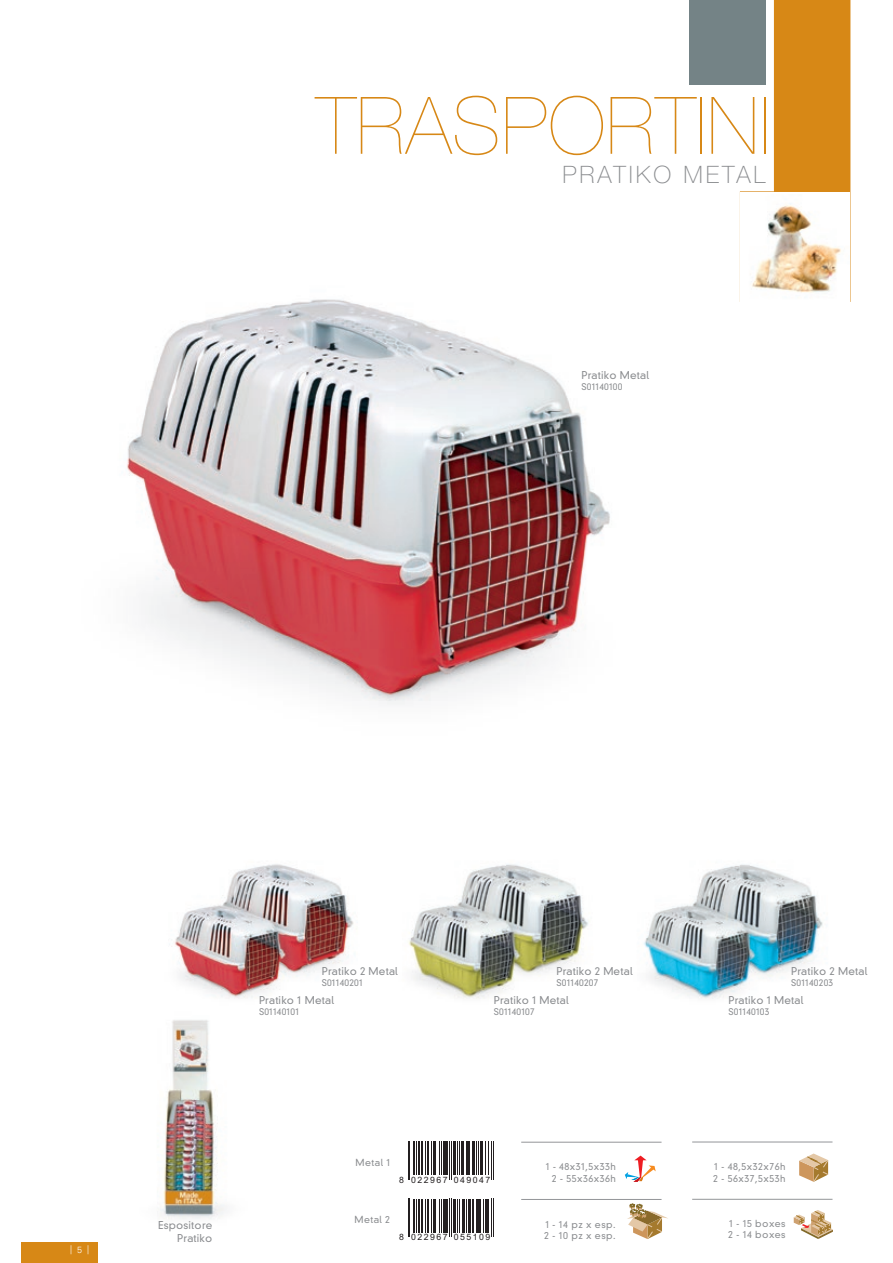
<style>
.page{position:relative;width:893px;height:1263px;background:#fff}
.page>*{position:absolute;margin:0;border:0;box-sizing:border-box;transform-origin:0 0}
.t1{font:200 79.5px "Helvetica Neue";letter-spacing:.01em;color:#d78816}
.t2{font:100 24px "Helvetica Neue";letter-spacing:.12em;color:#8a8c8f}
.t3{font:300 10.5px/12.6px "DIN Neuzeit Grotesk";letter-spacing:.02em;color:#8a8c8f;text-align:right}
.t4{font:300 9.45px "DIN Neuzeit Grotesk";letter-spacing:.05em;color:#8a8c8f}
.t5{font:300 9px "DIN Neuzeit Grotesk";letter-spacing:.02em;color:#8a8c8f}
.t6{font:300 9px "Univers";color:#fff}
.t7{font:8.7px "Arial";letter-spacing:.17em;color:#231f20}
</style>
<div class="page">
<div style="left:689px;top:0;width:76px;height:85px;background:#748386"></div>
<div style="left:21px;top:1242px;width:77px;height:21px;background:#d78816"></div>
<svg style="left:740px;top:0;width:110px;height:192px"></svg>
<img style="left:752px;top:203px;width:89px;height:90px">
<img style="left:127px;top:299px;width:483px;height:406px">
<svg style="left:625px;top:1155px;width:31px;height:27px"></svg>
<hr style="left:521px;top:1142px;width:140px;height:1px;background:#939598">
<hr style="left:521px;top:1199px;width:140px;height:1px;background:#939598">
<svg style="left:627px;top:1204px;width:41px;height:35px"></svg>
<svg style="left:799px;top:1153px;width:29px;height:29px"></svg>
<hr style="left:692px;top:1199px;width:140px;height:1px;background:#939598">
<hr style="left:692px;top:1142px;width:140px;height:1px;background:#939598">
<svg style="left:794px;top:1210px;width:39px;height:29px"></svg>
<img style="left:643px;top:864px;width:180px;height:135px">
<img style="left:408px;top:864px;width:180px;height:135px">
<img style="left:175px;top:864px;width:179px;height:135px">
<img style="left:160px;top:1020px;width:66px;height:199px">
<hr style="left:408px;top:1199px;width:1px;height:38px;background:#231f20">
<hr style="left:409px;top:1199px;width:1px;height:38px;background:#231f20">
<hr style="left:413px;top:1199px;width:2px;height:33px;background:#231f20">
<hr style="left:416px;top:1199px;width:1px;height:33px;background:#231f20">
<hr style="left:418px;top:1199px;width:2px;height:33px;background:#231f20">
<hr style="left:421px;top:1199px;width:2px;height:33px;background:#231f20">
<hr style="left:425px;top:1199px;width:1px;height:33px;background:#231f20">
<hr style="left:428px;top:1199px;width:1px;height:33px;background:#231f20">
<hr style="left:431px;top:1199px;width:1px;height:33px;background:#231f20">
<hr style="left:433px;top:1199px;width:3px;height:33px;background:#231f20">
<hr style="left:439px;top:1199px;width:1px;height:33px;background:#231f20">
<hr style="left:441px;top:1199px;width:1px;height:33px;background:#231f20">
<hr style="left:443px;top:1199px;width:3px;height:33px;background:#231f20">
<hr style="left:446px;top:1199px;width:2px;height:33px;background:#231f20">
<hr style="left:449px;top:1199px;width:1px;height:38px;background:#231f20">
<hr style="left:451px;top:1199px;width:1px;height:38px;background:#231f20">
<hr style="left:453px;top:1199px;width:3px;height:33px;background:#231f20">
<hr style="left:457px;top:1199px;width:1px;height:33px;background:#231f20">
<hr style="left:459px;top:1199px;width:1px;height:33px;background:#231f20">
<hr style="left:462px;top:1199px;width:3px;height:33px;background:#231f20">
<hr style="left:466px;top:1199px;width:1px;height:33px;background:#231f20">
<hr style="left:468px;top:1199px;width:3px;height:33px;background:#231f20">
<hr style="left:472px;top:1199px;width:2px;height:33px;background:#231f20">
<hr style="left:476px;top:1199px;width:1px;height:33px;background:#231f20">
<hr style="left:478px;top:1199px;width:3px;height:33px;background:#231f20">
<hr style="left:483px;top:1199px;width:1px;height:33px;background:#231f20">
<hr style="left:485px;top:1199px;width:2px;height:33px;background:#231f20">
<hr style="left:488px;top:1199px;width:1px;height:33px;background:#231f20">
<hr style="left:491px;top:1199px;width:1px;height:38px;background:#231f20">
<hr style="left:493px;top:1199px;width:1px;height:38px;background:#231f20">
<hr style="left:408px;top:1141px;width:1px;height:39px;background:#231f20">
<hr style="left:409px;top:1141px;width:1px;height:39px;background:#231f20">
<hr style="left:413px;top:1141px;width:2px;height:34px;background:#231f20">
<hr style="left:416px;top:1141px;width:1px;height:34px;background:#231f20">
<hr style="left:418px;top:1141px;width:2px;height:34px;background:#231f20">
<hr style="left:421px;top:1141px;width:2px;height:34px;background:#231f20">
<hr style="left:425px;top:1141px;width:1px;height:34px;background:#231f20">
<hr style="left:428px;top:1141px;width:1px;height:34px;background:#231f20">
<hr style="left:431px;top:1141px;width:1px;height:34px;background:#231f20">
<hr style="left:433px;top:1141px;width:3px;height:34px;background:#231f20">
<hr style="left:439px;top:1141px;width:1px;height:34px;background:#231f20">
<hr style="left:441px;top:1141px;width:1px;height:34px;background:#231f20">
<hr style="left:443px;top:1141px;width:3px;height:34px;background:#231f20">
<hr style="left:446px;top:1141px;width:2px;height:34px;background:#231f20">
<hr style="left:449px;top:1141px;width:1px;height:39px;background:#231f20">
<hr style="left:451px;top:1141px;width:1px;height:39px;background:#231f20">
<hr style="left:453px;top:1141px;width:3px;height:34px;background:#231f20">
<hr style="left:457px;top:1141px;width:1px;height:34px;background:#231f20">
<hr style="left:459px;top:1141px;width:1px;height:34px;background:#231f20">
<hr style="left:461px;top:1141px;width:3px;height:34px;background:#231f20">
<hr style="left:466px;top:1141px;width:2px;height:34px;background:#231f20">
<hr style="left:469px;top:1141px;width:1px;height:34px;background:#231f20">
<hr style="left:472px;top:1141px;width:3px;height:34px;background:#231f20">
<hr style="left:476px;top:1141px;width:1px;height:34px;background:#231f20">
<hr style="left:478px;top:1141px;width:1px;height:34px;background:#231f20">
<hr style="left:480px;top:1141px;width:3px;height:34px;background:#231f20">
<hr style="left:485px;top:1141px;width:1px;height:34px;background:#231f20">
<hr style="left:488px;top:1141px;width:1px;height:34px;background:#231f20">
<hr style="left:491px;top:1141px;width:1px;height:39px;background:#231f20">
<hr style="left:493px;top:1141px;width:1px;height:39px;background:#231f20">
<h1 class="t1" style="left:316px;top:80px;width:455px">TRASPORTINI</h1>
<p class="t2" style="left:563px;top:161px;width:204px">PRATIKO METAL</p>
<p class="t3" style="left:581px;top:369px;width:69px">Pratiko Metal</p>
<p class="t5" style="left:581px;top:381px;width:42px">S01140100</p>
<p class="t6" style="left:70px;top:1244px;width:21px">| 5 |</p>
<p class="t3" style="left:322px;top:965px;width:78px">Pratiko 2 Metal</p>
<p class="t5" style="left:322px;top:977px;width:42px">S01140201</p>
<p class="t3" style="left:259px;top:994px;width:76px">Pratiko 1 Metal</p>
<p class="t5" style="left:259px;top:1006px;width:41px">S01140101</p>
<p class="t3" style="left:556px;top:965px;width:78px">Pratiko 2 Metal</p>
<p class="t5" style="left:556px;top:977px;width:43px">S01140207</p>
<p class="t3" style="left:494px;top:994px;width:76px">Pratiko 1 Metal</p>
<p class="t5" style="left:494px;top:1006px;width:42px">S01140107</p>
<p class="t3" style="left:158px;top:1219px;width:56px">Espositore<br>Pratiko</p>
<p class="t4" style="left:356px;top:1157px;width:36px">Metal 1</p>
<p class="t7" style="left:399px;top:1174px;width:93px">8 022967 049047</p>
<p class="t4" style="left:354px;top:1214px;width:37px">Metal 2</p>
<p class="t7" style="left:399px;top:1231px;width:93px">8 022967 055109</p>
<p class="t4" style="left:546px;top:1161px;width:72px">1 - 48x31,5x33h</p>
<p class="t4" style="left:552px;top:1172px;width:66px">2 - 55x36x36h</p>
<p class="t4" style="left:545px;top:1218px;width:72px">1 - 14 pz x esp.</p>
<p class="t4" style="left:544px;top:1230px;width:73px">2 - 10 pz x esp.</p>
<p class="t3" style="left:791px;top:965px;width:78px">Pratiko 2 Metal</p>
<p class="t5" style="left:791px;top:977px;width:43px">S01140203</p>
<p class="t3" style="left:728px;top:994px;width:76px">Pratiko 1 Metal</p>
<p class="t5" style="left:728px;top:1006px;width:42px">S01140103</p>
<p class="t4" style="left:714px;top:1161px;width:73px">1 - 48,5x32x76h</p>
<p class="t4" style="left:713px;top:1172px;width:74px">2 - 56x37,5x53h</p>
<p class="t4" style="left:729px;top:1218px;width:58px">1 - 15 boxes</p>
<p class="t4" style="left:728px;top:1229px;width:59px">2 - 14 boxes</p>
</div>
